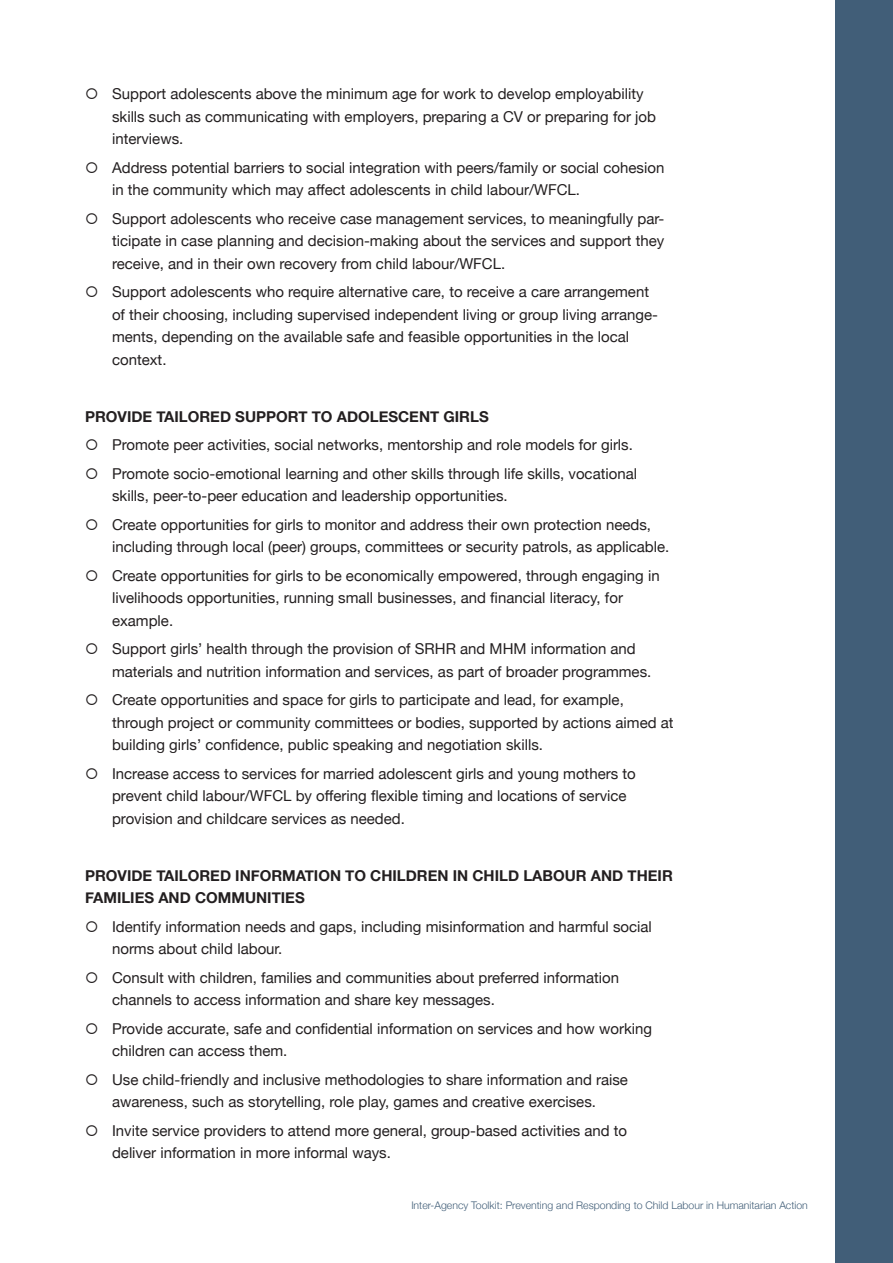
<style>
.page{position:relative;width:893px;height:1263px;background:#fff}
.page>*{position:absolute;margin:0;border:0;box-sizing:border-box;transform-origin:0 0}
.t1{font:15px/22.5px "Helvetica Neue";color:#231f20}
.tussenkopje_zwart{font:700 15px/22.5px "Helvetica Neue";color:#231f20}
.t2{font:300 10.5px "Helvetica Neue";color:#415e78}
</style>
<div class="page">
<div style="left:836px;top:0;width:57px;height:1263px;background:#415e78"></div>
<p class="t1" style="left:112px;top:84px;width:545px">Support adolescents above the minimum age for work to develop employability skills such as communicating with employers, preparing a CV or preparing for job interviews.</p>
<p class="t1" style="left:112px;top:157px;width:554px">Address potential barriers to social integration with peers/family or social cohesion in the community which may affect adolescents in child labour/WFCL.</p>
<p class="t1" style="left:112px;top:208px;width:554px;text-align:justify">Support adolescents who receive case management services, to meaningfully par&shy;ticipate in case planning and decision-making about the services and support they receive, and in their own recovery from child labour/WFCL.</p>
<p class="t1" style="left:112px;top:282px;width:547px">Support adolescents who require alternative care, to receive a care arrangement of their choosing, including supervised independent living or group living arrange&shy;ments, depending on the available safe and feasible opportunities in the local context.</p>
<p class="tussenkopje_zwart" style="left:85px;top:406px;width:405px">PROVIDE TAILORED SUPPORT TO ADOLESCENT GIRLS</p>
<p class="t1" style="left:112px;top:435px;width:522px">Promote peer activities, social networks, mentorship and role models for girls.</p>
<p class="t1" style="left:112px;top:463px;width:527px">Promote socio-emotional learning and other skills through life skills, vocational skills, peer-to-peer education and leadership opportunities.</p>
<p class="t1" style="left:112px;top:514px;width:559px">Create opportunities for girls to monitor and address their own protection needs, including through local (peer) groups, committees or security patrols, as applicable.</p>
<p class="t1" style="left:112px;top:565px;width:549px">Create opportunities for girls to be economically empowered, through engaging in livelihoods opportunities, running small businesses, and financial literacy, for example.</p>
<p class="t1" style="left:112px;top:639px;width:541px">Support girls’ health through the provision of SRHR and MHM information and materials and nutrition information and services, as part of broader programmes.</p>
<p class="t1" style="left:112px;top:690px;width:563px">Create opportunities and space for girls to participate and lead, for example, through project or community committees or bodies, supported by actions aimed at building girls’ confidence, public speaking and negotiation skills.</p>
<p class="t1" style="left:112px;top:763px;width:525px">Increase access to services for married adolescent girls and young mothers to prevent child labour/WFCL by offering flexible timing and locations of service provision and childcare services as needed.</p>
<p class="tussenkopje_zwart" style="left:85px;top:865px;width:589px">PROVIDE TAILORED INFORMATION TO CHILDREN IN CHILD LABOUR AND THEIR<br>FAMILIES AND COMMUNITIES</p>
<p class="t1" style="left:112px;top:916px;width:541px">Identify information needs and gaps, including misinformation and harmful social norms about child labour.</p>
<p class="t1" style="left:112px;top:967px;width:509px">Consult with children, families and communities about preferred information channels to access information and share key messages.</p>
<p class="t1" style="left:112px;top:1018px;width:542px">Provide accurate, safe and confidential information on services and how working children can access them.</p>
<p class="t1" style="left:112px;top:1069px;width:517px">Use child-friendly and inclusive methodologies to share information and raise awareness, such as storytelling, role play, games and creative exercises.</p>
<p class="t1" style="left:112px;top:1120px;width:517px">Invite service providers to attend more general, group-based activities and to deliver information in more informal ways.</p>
<p class="t2" style="left:411px;top:1197px;width:398px">Inter-Agency Toolkit: Preventing and Responding to Child Labour in Humanitarian Action</p>
</div>
